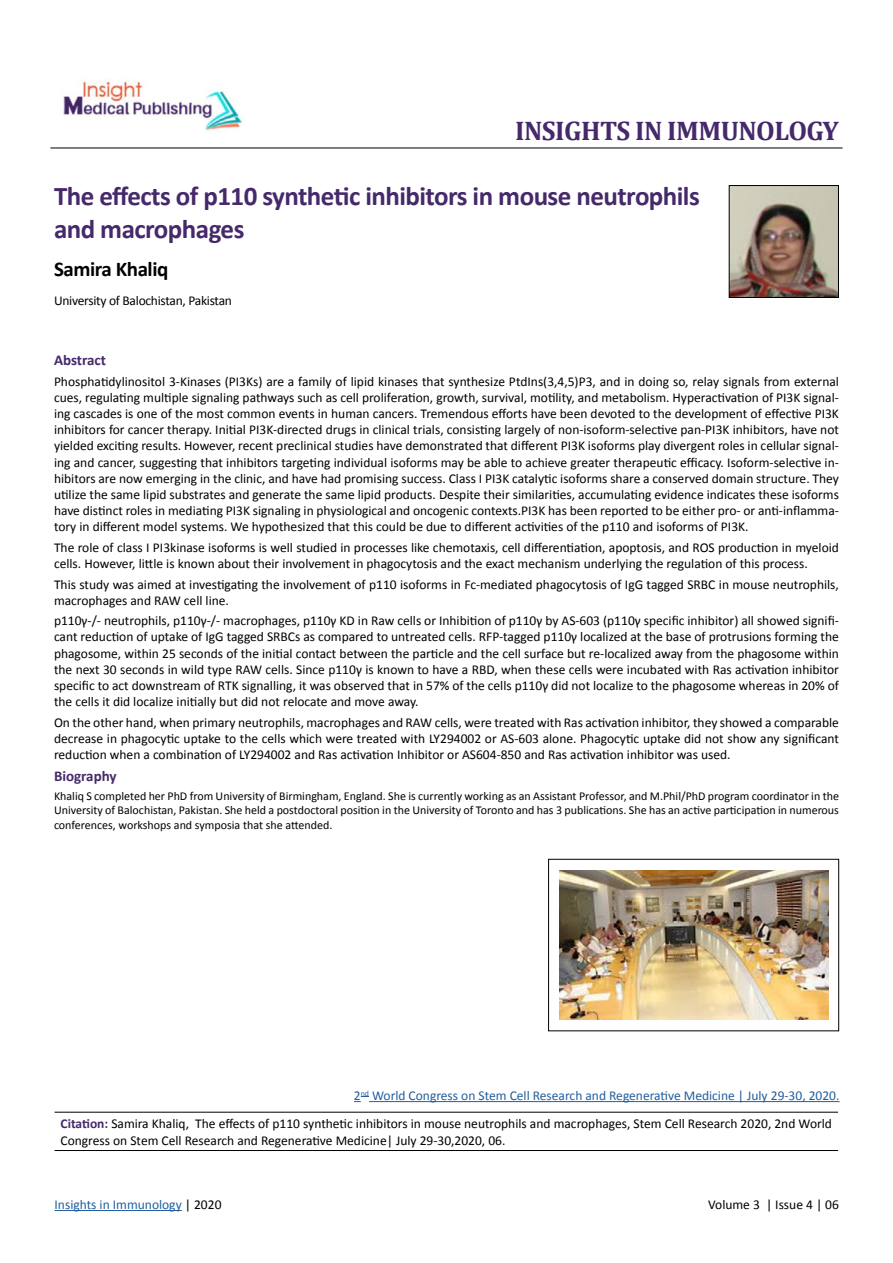
<style>
.page{position:relative;width:893px;height:1263px;background:#fff}
.page>*{position:absolute;margin:0;border:0;box-sizing:border-box;transform-origin:0 0}
.t1{font:700 27px/32.4px "Calibri";letter-spacing:-.02em;color:#46296b}
.t2{font:700 27px "Cambria";letter-spacing:-.02em;color:#46296b}
.t3{font:700 21px "Calibri";letter-spacing:-.02em;color:#000}
.t4{font:700 15px "Calibri";color:#46296b}
.t5{font:13.5px/16.2px "Calibri";color:#000;text-align:justify}
.t6{font:13.5px "Calibri";color:#215e9e}
.t7{font:13.5px "Calibri";letter-spacing:-.02em;color:#000}
.t8{font:12px/14.4px "Calibri";color:#000;text-align:justify}
.s1{font-weight:700;color:#46296b}
.s2{color:#000}
</style>
<div class="page">
<img style="left:731px;top:187px;width:106px;height:109px">
<div style="left:729px;top:185px;width:110px;height:113px;border:1px solid #000"></div>
<hr style="left:50px;top:148px;width:793px;height:1px;background:#000">
<img style="left:63px;top:80px;width:179px;height:52px">
<div style="left:548px;top:859px;width:291px;height:172px;border:1px solid #000"></div>
<img style="left:559px;top:871px;width:269px;height:148px">
<hr style="left:55px;top:1210px;width:127px;height:1px;background:#215e9e">
<hr style="left:55px;top:1112px;width:783px;height:1px;background:#000">
<hr style="left:55px;top:1150px;width:783px;height:1px;background:#000">
<svg style="left:354px;top:1096px;width:15px;height:6px"></svg>
<hr style="left:369px;top:1101px;width:470px;height:1px;background:#215e9e">
<h1 class="t2" style="left:515px;top:111px;width:325px">INSIGHTS IN IMMUNOLOGY</h1>
<h1 class="t1" style="left:54px;top:180px;width:647px">The effects of p110 synthetic inhibitors in mouse neutrophils and macrophages</h1>
<h2 class="t3" style="left:54px;top:255px;width:116px">Samira Khaliq</h2>
<p class="t7" style="left:54px;top:292px;width:179px">University of Balochistan, Pakistan</p>
<p class="t4" style="left:54px;top:351px;width:53px">Abstract</p>
<p class="t5" style="left:54px;top:373px;width:786px">Phosphatidylinositol 3-Kinases (PI3Ks) are a family of lipid kinases that synthesize PtdIns(3,4,5)P3, and in doing so, relay signals from external cues, regulating multiple signaling pathways such as cell proliferation, growth, survival, motility, and metabolism. Hyperactivation of PI3K signal&shy;ing cascades is one of the most common events in human cancers. Tremendous efforts have been devoted to the development of effective PI3K inhibitors for cancer therapy. Initial PI3K-directed drugs in clinical trials, consisting largely of non-isoform-selective pan-PI3K inhibitors, have not yielded exciting results. However, recent preclinical studies have demonstrated that different PI3K isoforms play divergent roles in cellular signal&shy;ing and cancer, suggesting that inhibitors targeting individual isoforms may be able to achieve greater therapeutic efficacy. Isoform-selective in&shy;hibitors are now emerging in the clinic, and have had promising success. Class I PI3K catalytic isoforms share a conserved domain structure. They utilize the same lipid substrates and generate the same lipid products. Despite their similarities, accumulating evidence indicates these isoforms have distinct roles in mediating PI3K signaling in physiological and oncogenic contexts.PI3K has been reported to be either pro- or anti-inflamma&shy;tory in different model systems. We hypothesized that this could be due to different activities of the p110 and isoforms of PI3K.</p>
<p class="t5" style="left:54px;top:539px;width:786px">The role of class I PI3kinase isoforms is well studied in processes like chemotaxis, cell differentiation, apoptosis, and ROS production in myeloid cells. However, little is known about their involvement in phagocytosis and the exact mechanism underlying the regulation of this process.</p>
<p class="t5" style="left:54px;top:576px;width:786px">This study was aimed at investigating the involvement of p110 isoforms in Fc-mediated phagocytosis of IgG tagged SRBC in mouse neutrophils, macrophages and RAW cell line.</p>
<p class="t5" style="left:54px;top:613px;width:786px">p110γ-/- neutrophils, p110γ-/- macrophages, p110γ KD in Raw cells or Inhibition of p110γ by AS-603 (p110γ specific inhibitor) all showed signifi&shy;cant reduction of uptake of IgG tagged SRBCs as compared to untreated cells. RFP-tagged p110γ localized at the base of protrusions forming the phagosome, within 25 seconds of the initial contact between the particle and the cell surface but re-localized away from the phagosome within the next 30 seconds in wild type RAW cells. Since p110γ is known to have a RBD, when these cells were incubated with Ras activation inhibitor specific to act downstream of RTK signalling, it was observed that in 57% of the cells p110γ did not localize to the phagosome whereas in 20% of the cells it did localize initially but did not relocate and move away.</p>
<p class="t5" style="left:54px;top:714px;width:786px">On the other hand, when primary neutrophils, macrophages and RAW cells, were treated with Ras activation inhibitor, they showed a comparable decrease in phagocytic uptake to the cells which were treated with LY294002 or AS-603 alone. Phagocytic uptake did not show any significant reduction when a combination of LY294002 and Ras activation Inhibitor or AS604-850 and Ras activation inhibitor was used.</p>
<p class="t4" style="left:54px;top:767px;width:64px">Biography</p>
<p class="t8" style="left:54px;top:789px;width:786px">Khaliq S completed her PhD from University of Birmingham, England. She is currently working as an Assistant Professor, and M.Phil/PhD program coordinator in the University of Balochistan, Pakistan. She held a postdoctoral position in the University of Toronto and has 3 publications. She has an active participation in numerous conferences, workshops and symposia that she attended.</p>
<p class="t6" style="left:354px;top:1087px;width:487px">2<sup>nd</sup> World Congress on Stem Cell Research and Regenerative Medicine | July 29-30, 2020.</p>
<p class="t5" style="left:61px;top:1116px;width:773px"><span class="s1">Citation:</span> Samira Khaliq, The effects of p110 synthetic inhibitors in mouse neutrophils and macrophages, Stem Cell Research 2020, 2nd World<br>Congress on Stem Cell Research and Regenerative Medicine| July 29-30,2020, 06.</p>
<p class="t6" style="left:55px;top:1196px;width:168px">Insights in Immunology <span class="s2">| 2020</span></p>
<p class="t5" style="left:708px;top:1196px;width:132px">Volume 3 | Issue 4 | 06</p>
</div>
